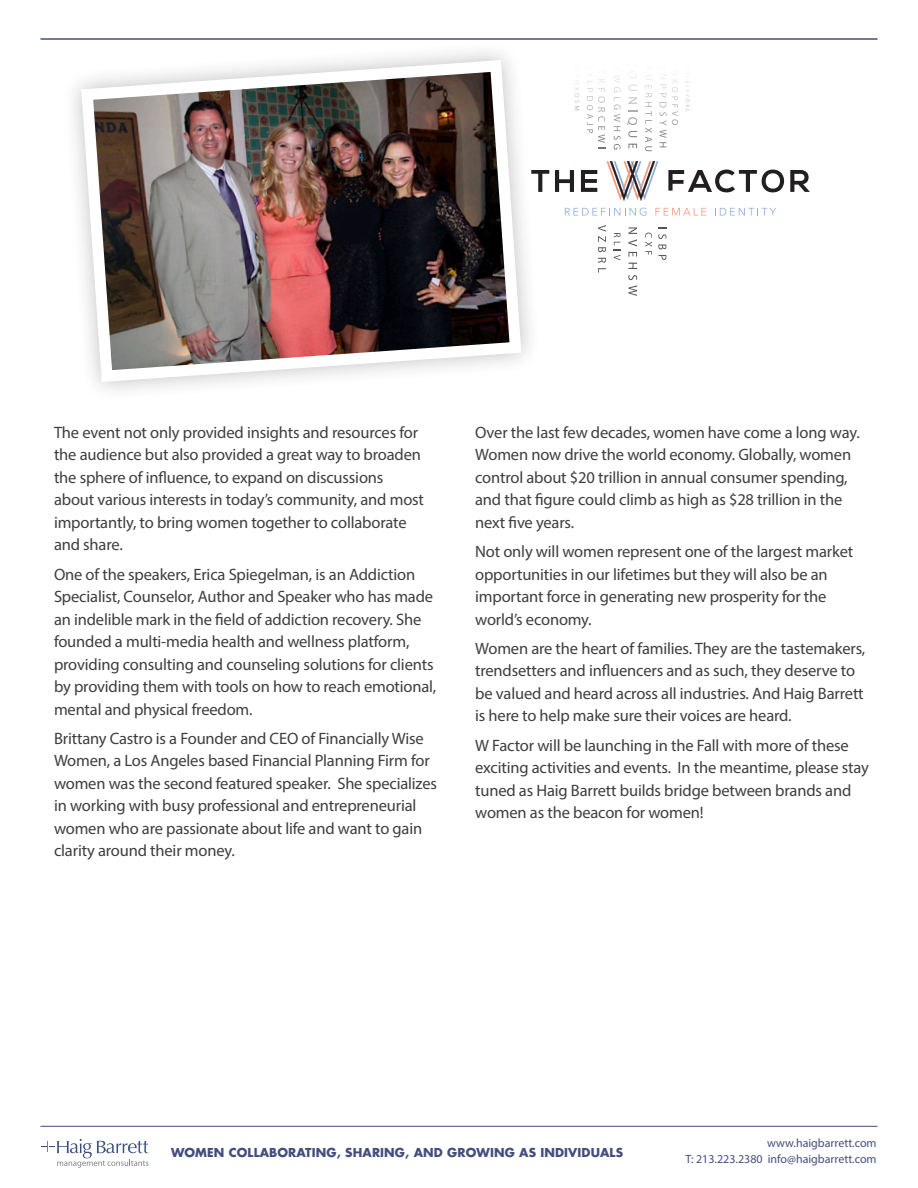
<style>
.page{position:relative;width:918px;height:1188px;background:#fff}
.page>*{position:absolute;margin:0;border:0;box-sizing:border-box;transform-origin:0 0}
.body{font:16.5px/22.5px "Myriad Pro";letter-spacing:-.01em;color:#3e3e3f}
.t1{font:12px "Myriad Pro";color:#444e7e}
.t2{font:700 12px "Futura";letter-spacing:.01em;color:#444e7e}
</style>
<div class="page">
<hr style="left:40px;top:1126px;width:838px;height:1px;background:#444e7e">
<svg style="left:42px;top:1139px;width:107px;height:29px"></svg>
<hr style="left:40px;top:38px;width:838px;height:2px;background:#444e7e">
<svg style="left:541px;top:170px;width:8px;height:22px"></svg>
<svg style="left:555px;top:170px;width:19px;height:22px"></svg>
<svg style="left:581px;top:170px;width:16px;height:22px"></svg>
<svg style="left:668px;top:170px;width:116px;height:22px"></svg>
<svg style="left:790px;top:170px;width:20px;height:22px"></svg>
<svg style="left:607px;top:161px;width:51px;height:40px"></svg>
<svg style="left:659px;top:74px;width:19px;height:73px"></svg>
<svg style="left:658px;top:228px;width:8px;height:11px"></svg>
<svg style="left:658px;top:245px;width:8px;height:15px"></svg>
<svg style="left:645px;top:75px;width:7px;height:76px"></svg>
<svg style="left:645px;top:233px;width:7px;height:22px"></svg>
<svg style="left:628px;top:85px;width:9px;height:6px"></svg>
<svg style="left:628px;top:97px;width:9px;height:7px"></svg>
<svg style="left:627px;top:117px;width:10px;height:8px"></svg>
<svg style="left:628px;top:131px;width:9px;height:6px"></svg>
<svg style="left:628px;top:144px;width:9px;height:4px"></svg>
<svg style="left:628px;top:227px;width:9px;height:19px"></svg>
<svg style="left:628px;top:252px;width:9px;height:5px"></svg>
<svg style="left:628px;top:263px;width:9px;height:6px"></svg>
<svg style="left:628px;top:275px;width:9px;height:21px"></svg>
<svg style="left:614px;top:75px;width:7px;height:74px"></svg>
<svg style="left:614px;top:233px;width:6px;height:27px"></svg>
<svg style="left:598px;top:225px;width:8px;height:27px"></svg>
<svg style="left:598px;top:258px;width:8px;height:15px"></svg>
<svg style="left:586px;top:74px;width:19px;height:74px"></svg>
<svg style="left:575px;top:81px;width:4px;height:29px"></svg>
<svg style="left:686px;top:73px;width:4px;height:39px"></svg>
<svg style="left:565px;top:208px;width:81px;height:8px"></svg>
<svg style="left:655px;top:208px;width:51px;height:8px"></svg>
<svg style="left:715px;top:208px;width:61px;height:8px"></svg>
<img style="left:75px;top:54px;width:452px;height:334px">
<p class="body" style="left:54px;top:421px;width:372px">The event not only provided insights and resources for the audience but also provided a great way to broaden the sphere of influence, to expand on discussions about various interests in today’s community, and most importantly, to bring women together to collaborate and share.</p>
<p class="body" style="left:54px;top:563px;width:384px">One of the speakers, Erica Spiegelman, is an Addiction Specialist, Counselor, Author and Speaker who has made an indelible mark in the field of addiction recovery. She founded a multi-media health and wellness platform, providing consulting and counseling solutions for clients by providing them with tools on how to reach emotional, mental and physical freedom.</p>
<p class="body" style="left:54px;top:727px;width:385px">Brittany Castro is a Founder and CEO of Financially Wise Women, a Los Angeles based Financial Planning Firm for women was the second featured speaker. She specializes in working with busy professional and entrepreneurial women who are passionate about life and want to gain clarity around their money.</p>
<p class="body" style="left:475px;top:421px;width:386px">Over the last few decades, women have come a long way.<br>Women now drive the world economy. Globally, women control about $20 trillion in annual consumer spending, and that figure could climb as high as $28 trillion in the next five years.</p>
<p class="body" style="left:475px;top:540px;width:380px">Not only will women represent one of the largest market opportunities in our lifetimes but they will also be an important force in generating new prosperity for the world’s economy.</p>
<p class="body" style="left:475px;top:637px;width:392px">Women are the heart of families. They are the tastemakers, trendsetters and influencers and as such, they deserve to be valued and heard across all industries. And Haig Barrett is here to help make sure their voices are heard.</p>
<p class="body" style="left:475px;top:734px;width:395px">W Factor will be launching in the Fall with more of these exciting activities and events. In the meantime, please stay tuned as Haig Barrett builds bridge between brands and women as the beacon for women!</p>
<p class="t2" style="left:171px;top:1144px;width:454px">WOMEN COLLABORATING, SHARING, AND GROWING AS INDIVIDUALS</p>
<p class="t1" style="left:767px;top:1135px;width:111px">www.haigbarrett.com</p>
<p class="t1" style="left:685px;top:1152px;width:193px">T: 213.223.2380 info@haigbarrett.com</p>
</div>
